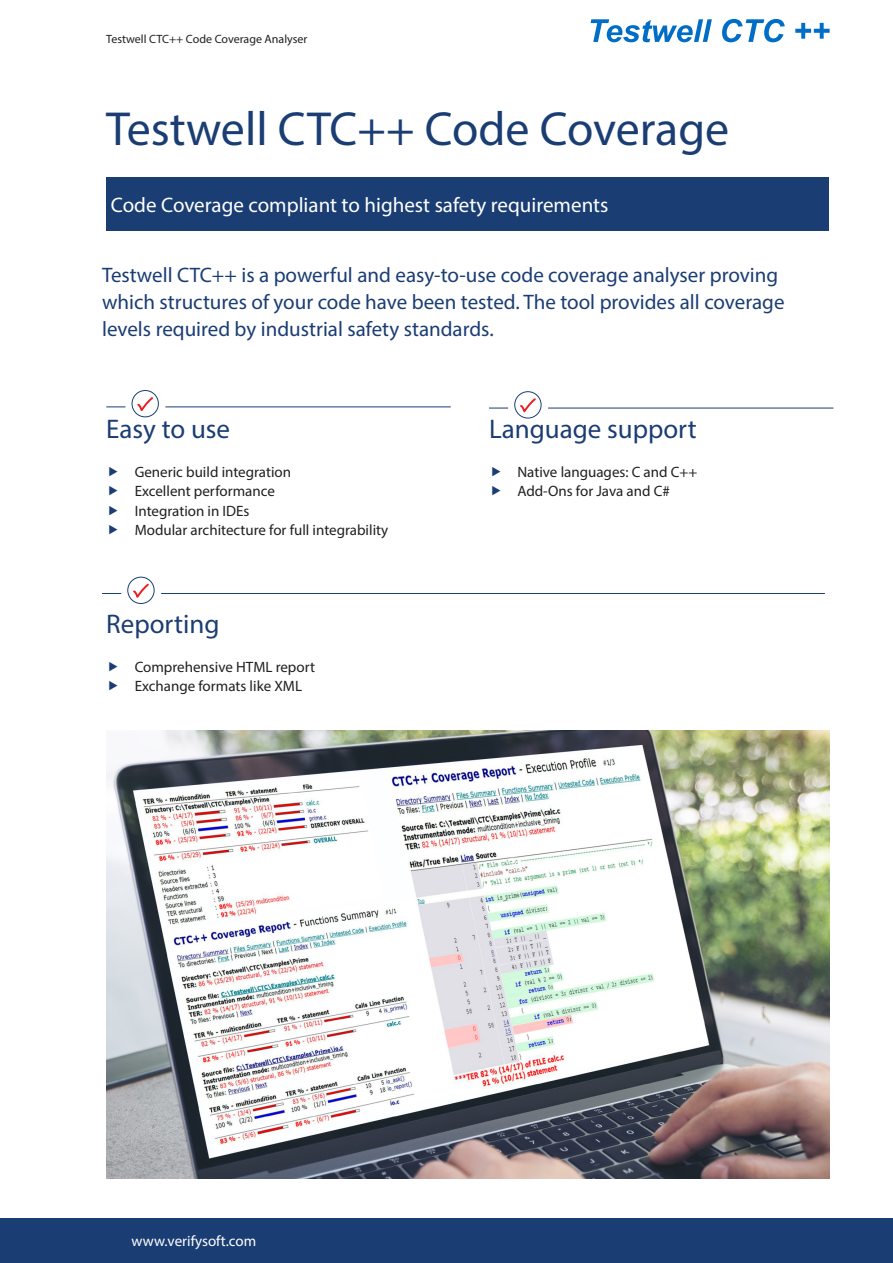
<style>
.page{position:relative;width:893px;height:1263px;background:#fff}
.page>*{position:absolute;margin:0;border:0;box-sizing:border-box;transform-origin:0 0}
.t1{font:48px "Myriad Pro";color:#1a3d74}
.t2{font:27px "Myriad Pro";color:#1b3d74}
.t3{font:21px/27px "Myriad Pro";color:#1b3d74}
.t4{font:21px "Myriad Pro";color:#fff}
.t5{font:15px/19.5px "Myriad Pro";color:#231f20}
.t6{font:15px "Myriad Pro";color:#fff}
.t7{font:12px "Myriad Pro";color:#231f20}
</style>
<div class="page">
<img style="left:106px;top:730px;width:723px;height:449px">
<svg style="left:102px;top:593px;width:19px;height:1px"></svg>
<hr style="left:161px;top:593px;width:664px;height:1px;background:#1a3d74">
<div style="left:127px;top:577px;width:27px;height:27px;border:1px solid #1a3d74;border-radius:50%"></div>
<svg style="left:133px;top:584px;width:16px;height:14px"></svg>
<div style="left:106px;top:177px;width:723px;height:54px;background:#1a3d74"></div>
<svg style="left:106px;top:406px;width:19px;height:1px"></svg>
<hr style="left:165px;top:406px;width:286px;height:1px;background:#1a3d74">
<div style="left:132px;top:390px;width:27px;height:27px;border:1px solid #1a3d74;border-radius:50%"></div>
<svg style="left:137px;top:397px;width:16px;height:14px"></svg>
<svg style="left:489px;top:408px;width:19px;height:1px"></svg>
<hr style="left:548px;top:408px;width:285px;height:1px;background:#1a3d74">
<div style="left:514px;top:391px;width:27px;height:27px;border:1px solid #1a3d74;border-radius:50%"></div>
<svg style="left:520px;top:398px;width:16px;height:14px"></svg>
<div style="left:0;top:1218px;width:893px;height:45px;background:#1a3d74"></div>
<svg style="left:591px;top:19px;width:239px;height:23px"></svg>
<p class="t7" style="left:106px;top:32px;width:203px">Testwell CTC++ Code Coverage Analyser</p>
<h1 class="t1" style="left:106px;top:100px;width:624px">Testwell CTC++ Code Coverage</h1>
<h3 class="t4" style="left:111px;top:192px;width:499px">Code Coverage compliant to highest safety requirements</h3>
<h3 class="t3" style="left:102px;top:261px;width:684px">Testwell CTC++ is a powerful and easy-to-use code coverage analyser proving which structures of your code have been tested. The tool provides all coverage levels required by industrial safety standards.</h3>
<h2 class="t2" style="left:106px;top:412px;width:125px">Easy to use</h2>
<p class="t5" style="left:135px;top:462px;width:255px">Generic build integration<br>Excellent performance<br>Integration in IDEs<br>Modular architecture for full integrability</p>
<h2 class="t2" style="left:106px;top:607px;width:115px">Reporting</h2>
<p class="t5" style="left:135px;top:657px;width:182px">Comprehensive HTML report<br>Exchange formats like XML</p>
<h2 class="t2" style="left:489px;top:412px;width:209px">Language support</h2>
<p class="t5" style="left:517px;top:462px;width:182px">Native languages: C and C++<br>Add-Ons for Java and C#</p>
<p class="t6" style="left:106px;top:1232px;width:151px">10 | www.verifysoft.com</p>
</div>
